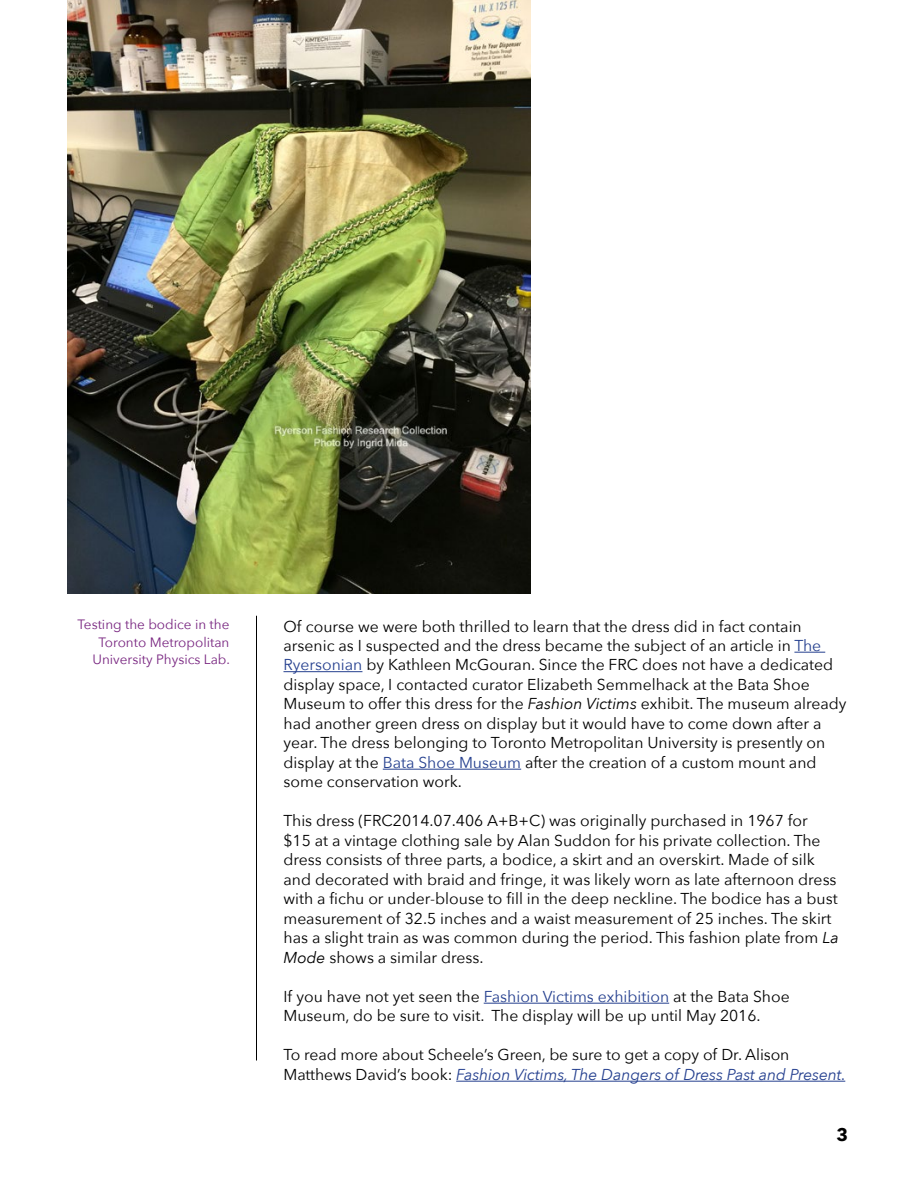
<style>
.page{position:relative;width:918px;height:1188px;background:#fff}
.page>*{position:absolute;margin:0;border:0;box-sizing:border-box;transform-origin:0 0}
.t1{font:700 18px "Avenir Next";color:#000}
.t2{font:15.75px/19.5px "Avenir Next";color:#000}
.t3{font:13.5px/17.2px "Avenir Next";color:#782580;text-align:right}
.s1{color:#25408f}
.s2{font-style:italic}
.s3{font-style:italic;color:#25408f}
</style>
<div class="page">
<hr style="left:256px;top:616px;width:1px;height:444px;background:#000">
<hr style="left:456px;top:1081px;width:389px;height:1px;background:#25408f">
<hr style="left:484px;top:1003px;width:185px;height:1px;background:#25408f">
<hr style="left:383px;top:769px;width:138px;height:1px;background:#25408f">
<hr style="left:284px;top:671px;width:78px;height:1px;background:#25408f">
<hr style="left:794px;top:652px;width:31px;height:1px;background:#25408f">
<img style="left:68px;top:0;width:462px;height:593px">
<p class="t3" style="left:78px;top:615px;width:154px">Testing the bodice in the<br>Toronto Metropolitan<br>University Physics Lab.</p>
<p class="t2" style="left:284px;top:616px;width:564px">Of course we were both thrilled to learn that the dress did in fact contain arsenic as I suspected and the dress became the subject of an article in <span class="s1">The Ryersonian</span> by Kathleen McGouran. Since the FRC does not have a dedicated display space, I contacted curator Elizabeth Semmelhack at the Bata Shoe Museum to offer this dress for the <span class="s2">Fashion Victims</span> exhibit. The museum already had another green dress on display but it would have to come down after a year. The dress belonging to Toronto Metropolitan University is presently on display at the <span class="s1">Bata Shoe Museum</span> after the creation of a custom mount and some conservation work.</p>
<p class="t2" style="left:284px;top:811px;width:555px">This dress (FRC2014.07.406 A+B+C) was originally purchased in 1967 for $15 at a vintage clothing sale by Alan Suddon for his private collection. The dress consists of three parts, a bodice, a skirt and an overskirt. Made of silk and decorated with braid and fringe, it was likely worn as late afternoon dress</p>
<p class="t2" style="left:284px;top:889px;width:556px">with a fichu or under-blouse to fill in the deep neckline. The bodice has a bust</p>
<p class="t2" style="left:284px;top:908px;width:557px">measurement of 32.5 inches and a waist measurement of 25 inches. The skirt has a slight train as was common during the period. This fashion plate from <span class="s2">La<br>Mode</span> shows a similar dress.</p>
<p class="t2" style="left:284px;top:986px;width:508px">If you have not yet seen the <span class="s1">Fashion Victims exhibition</span> at the Bata Shoe<br>Museum, do be sure to visit. The display will be up until May 2016.</p>
<p class="t2" style="left:284px;top:1045px;width:564px">To read more about Scheele’s Green, be sure to get a copy of Dr. Alison<br>Matthews David’s book: <span class="s3">Fashion Victims, The Dangers of Dress Past and Present.</span></p>
<p class="t1" style="left:836px;top:1119px;width:13px">3</p>
</div>
